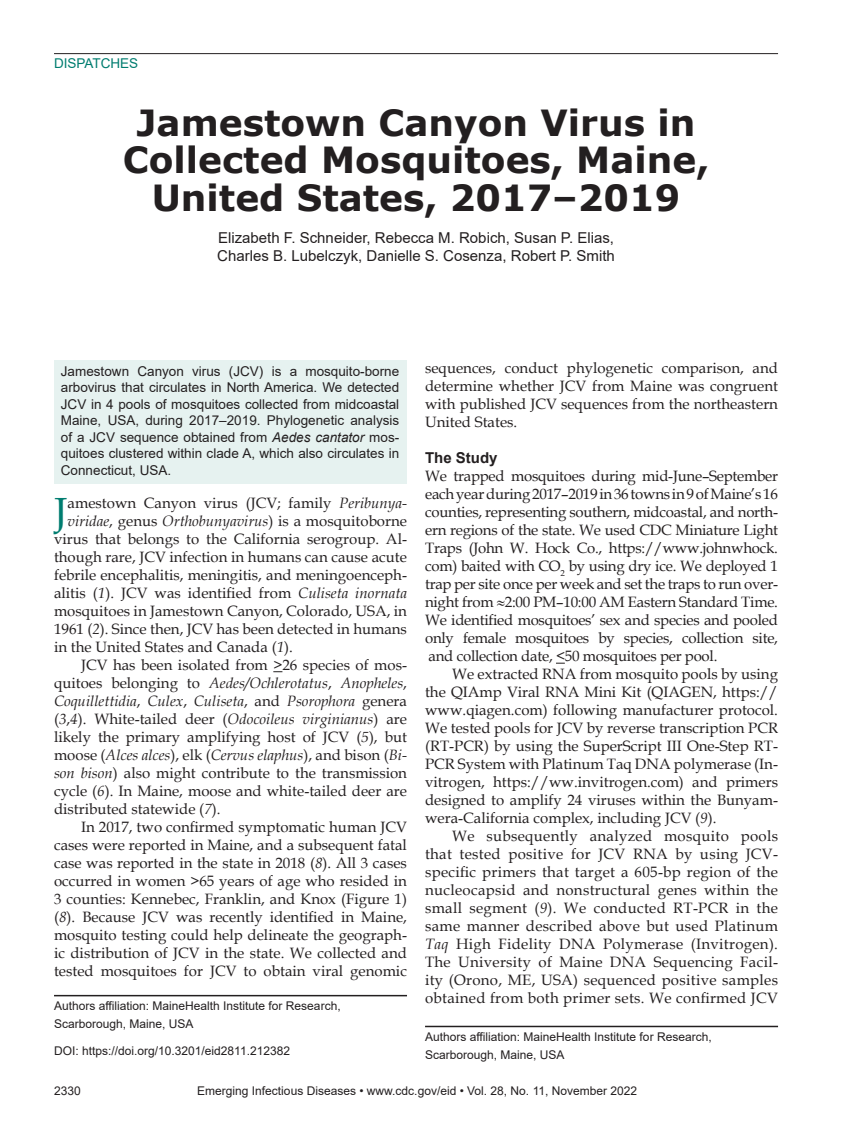
<style>
.page{position:relative;width:851px;height:1134px;background:#fff}
.page>*{position:absolute;margin:0;border:0;box-sizing:border-box;transform-origin:0 0}
.Drop_Cap{font:40.8px "Book Antiqua";color:#007d70}
.Article_Title{font:700 36px/37.5px "Verdana";color:#231f20;text-align:center}
.Body_Text{font:15px/18px "Book Antiqua";color:#231f20;text-align:justify}
.BodyText2{font:15px/18px "Book Antiqua";letter-spacing:-.015em;color:#231f20;text-align:justify}
.Drop_Cap-2{font:15px "Book Antiqua";color:#231f20}
.Authors{font:15px/18px "Arial";color:#231f20}
.t1{font:700 15px "Arial";color:#231f20}
.Abstract{font:13.5px/16.5px "Arial";color:#231f20;text-align:justify}
.t2{font:13.5px "Arial";color:#007d70}
.Affiliations{font:12px/18px "Arial";color:#231f20}
.DOI{font:12px "Arial";color:#231f20}
.s1{font-style:italic}
.s2{font-style:inherit}
</style>
<div class="page">
<hr style="left:54px;top:53px;width:724px;height:1px;background:#231f20">
<hr style="left:54px;top:995px;width:353px;height:1px;background:#231f20">
<hr style="left:425px;top:1026px;width:353px;height:1px;background:#231f20">
<div style="left:54px;top:360px;width:353px;height:123px;background:#e6f2f0"></div>
<p class="t2" style="left:54px;top:54px;width:86px">DISPATCHES</p>
<p class="Article_Title" style="left:123px;top:103px;width:588px">Jamestown Canyon Virus in<br>Collected Mosquitoes, Maine,<br>United States, 2017–2019</p>
<p class="Authors" style="left:217px;top:229px;width:399px">Elizabeth F. Schneider, Rebecca M. Robich, Susan P. Elias,<br>Charles B. Lubelczyk, Danielle S. Cosenza, Robert P. Smith</p>
<p class="Abstract" style="left:61px;top:363px;width:340px">Jamestown Canyon virus (JCV) is a mosquito-borne arbovirus that circulates in North America. We detected JCV in 4 pools of mosquitoes collected from midcoastal Maine, USA, during 2017–2019. Phylogenetic analysis of a JCV sequence obtained from <span class="s1">Aedes cantator</span> mos&shy;quitoes clustered within clade A, which also circulates in Connecticut, USA.</p>
<p class="Drop_Cap" style="left:54px;top:483px;width:15px">J</p>
<p class="Drop_Cap-2" style="left:68px;top:492px;width:341px">amestown Canyon virus (JCV; family <span class="s1">Peribunya-</span></p>
<p class="Drop_Cap-2" style="left:68px;top:510px;width:341px"><span class="s1">viridae</span>, genus <span class="s1">Orthobunyavirus</span>) is a mosquitoborne</p>
<p class="Drop_Cap-2" style="left:54px;top:528px;width:354px">virus that belongs to the California serogroup. Al-</p>
<p class="Drop_Cap-2" style="left:54px;top:546px;width:354px">though rare, JCV infection in humans can cause acute</p>
<p class="Drop_Cap-2" style="left:54px;top:564px;width:354px">febrile encephalitis, meningitis, and meningoenceph-</p>
<p class="Drop_Cap-2" style="left:54px;top:582px;width:354px">alitis (<span class="s1">1</span>). JCV was identified from <span class="s1">Culiseta inornata</span></p>
<p class="Drop_Cap-2" style="left:54px;top:600px;width:354px">mosquitoes in Jamestown Canyon, Colorado, USA, in</p>
<p class="Drop_Cap-2" style="left:54px;top:618px;width:354px">1961 (<span class="s1">2</span>). Since then, JCV has been detected in humans</p>
<p class="Drop_Cap-2" style="left:54px;top:636px;width:240px">in the United States and Canada (<span class="s1">1</span>).</p>
<p class="Body_Text" style="left:54px;top:655px;width:354px;text-indent:27px">JCV has been isolated from &gt;26 species of mos&shy;quitoes belonging to <span class="s1">Aedes/Ochlerotatus</span>, <span class="s1">Anopheles</span>, <span class="s1">Coquillettidia</span>, <span class="s1">Culex</span>, <span class="s1">Culiseta</span>, and <span class="s1">Psorophora</span> genera (<span class="s1">3</span>,<span class="s1">4</span>). White-tailed deer (<span class="s1">Odocoileus virginianus</span>) are likely the primary amplifying host of JCV (<span class="s1">5</span>), but moose (<span class="s1">Alces alces</span>), elk (<span class="s1">Cervus elaphus</span>), and bison (<span class="s1">Bi&shy;son bison</span>) also might contribute to the transmission cycle (<span class="s1">6</span>). In Maine, moose and white-tailed deer are distributed statewide (<span class="s1">7</span>).</p>
<p class="Body_Text" style="left:54px;top:817px;width:354px;text-indent:27px">In 2017, two confirmed symptomatic human JCV cases were reported in Maine, and a subsequent fatal case was reported in the state in 2018 (<span class="s1">8</span>). All 3 cases occurred in women &gt;65 years of age who resided in 3 counties: Kennebec, Franklin, and Knox (Figure 1) (<span class="s1">8</span>). Because JCV was recently identified in Maine, mosquito testing could help delineate the geograph&shy;ic distribution of JCV in the state. We collected and tested mosquitoes for JCV to obtain viral genomic</p>
<p class="Affiliations" style="left:54px;top:997px;width:288px">Authors affiliation: MaineHealth Institute for Research,<br>Scarborough, Maine, USA</p>
<p class="DOI" style="left:54px;top:1042px;width:237px">DOI: https://doi.org/10.3201/eid2811.212382</p>
<p class="Body_Text" style="left:425px;top:359px;width:354px">sequences, conduct phylogenetic comparison, and determine whether JCV from Maine was congruent with published JCV sequences from the northeastern United States.</p>
<h1 class="t1" style="left:425px;top:447px;width:74px">The Study</h1>
<p class="BodyText2" style="left:425px;top:467px;width:354px">We trapped mosquitoes during mid-June–September each year during 2017–2019 in 36 towns in 9 of Maine’s 16 counties, representing southern, midcoastal, and north&shy;ern regions of the state. We used CDC Miniature Light Traps (John W. Hock Co., https://www.johnwhock. com) baited with CO<sub>2</sub> by using dry ice. We deployed 1 trap per site once per week and set the traps to run over&shy;night from ≈2:00 <span class="s2">PM</span>–10:00 <span class="s2">AM</span> Eastern Standard Time.<br>We identified mosquitoes’ sex and species and pooled only female mosquitoes by species, collection site, and collection date, &lt;50 mosquitoes per pool.</p>
<p class="Body_Text" style="left:425px;top:665px;width:354px;text-indent:27px">We extracted RNA from mosquito pools by using the QIAmp Viral RNA Mini Kit (QIAGEN, https:// www.qiagen.com) following manufacturer protocol.<br>We tested pools for JCV by reverse transcription PCR (RT-PCR) by using the SuperScript III One-Step RT-PCR System with Platinum Taq DNA polymerase (In&shy;vitrogen, https://ww.invitrogen.com) and primers designed to amplify 24 viruses within the Bunyam&shy;wera-California complex, including JCV (<span class="s1">9</span>).</p>
<p class="Body_Text" style="left:425px;top:827px;width:354px;text-indent:27px">We subsequently analyzed mosquito pools that tested positive for JCV RNA by using JCV&shy;specific primers that target a 605-bp region of the nucleocapsid and nonstructural genes within the small segment (<span class="s1">9</span>). We conducted RT-PCR in the same manner described above but used Platinum <span class="s1">Taq</span> High Fidelity DNA Polymerase (Invitrogen).<br>The University of Maine DNA Sequencing Facil&shy;ity (Orono, ME, USA) sequenced positive samples obtained from both primer sets. We confirmed JCV</p>
<p class="Affiliations" style="left:425px;top:1027px;width:288px">Authors affiliation: MaineHealth Institute for Research,<br>Scarborough, Maine, USA</p>
<p class="Affiliations" style="left:54px;top:1082px;width:28px">2330</p>
<p class="Affiliations" style="left:197px;top:1082px;width:441px">Emerging Infectious Diseases • www.cdc.gov/eid • Vol. 28, No. 11, November 2022</p>
</div>
